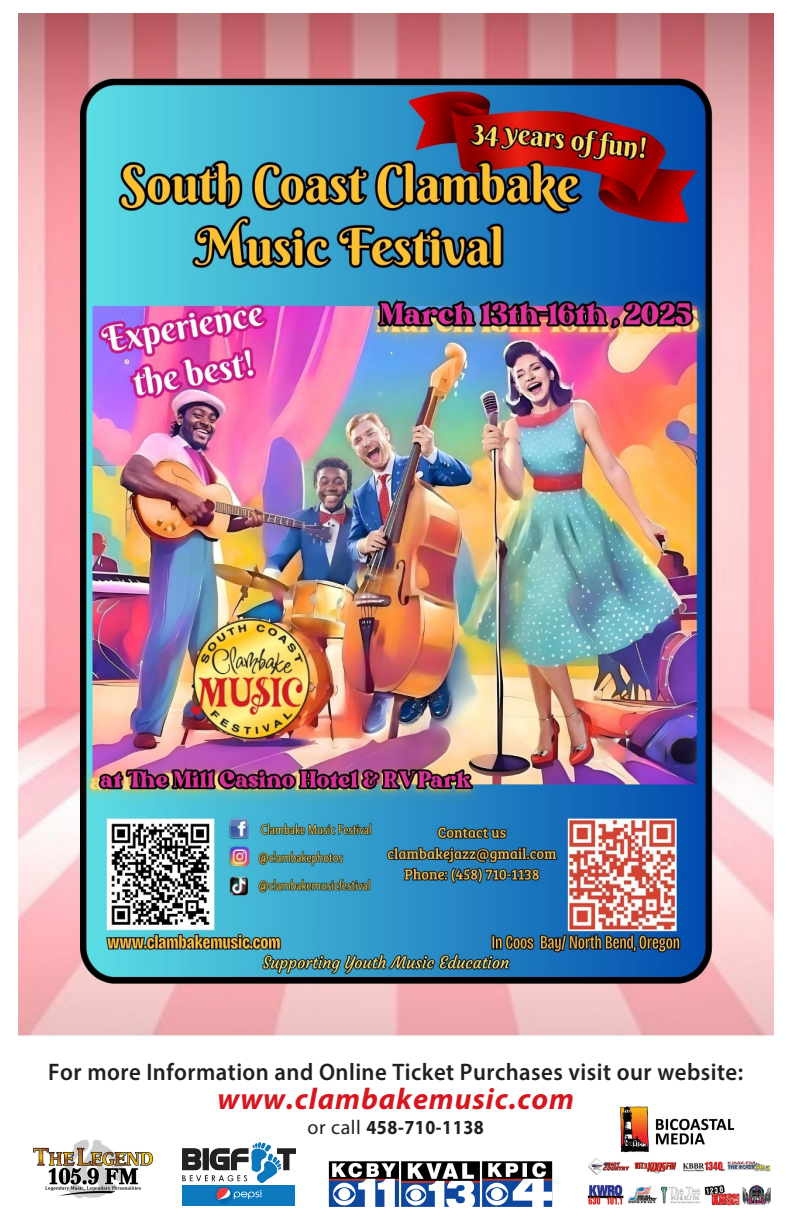
<style>
.page{position:relative;width:792px;height:1224px;background:#fff}
.page>*{position:absolute;margin:0;border:0;box-sizing:border-box;transform-origin:0 0}
.t1{font:italic 700 30px "Myriad Pro";letter-spacing:.03em;color:#d7171f}
.t2{font:600 24px "Myriad Pro";letter-spacing:.02em;color:#231f20;scale:.95 1}
.t3{font:700 20px "Myriad Pro";letter-spacing:.03em;color:#231f20;scale:.9 1}
.s1{font-weight:400}
</style>
<div class="page">
<img style="left:18px;top:13px;width:756px;height:1193px">
<div style="left:183px;top:1185px;width:112px;height:20px;background:#0c78be"></div>
<img style="left:182px;top:1142px;width:113px;height:40px">
<svg style="left:215px;top:1186px;width:47px;height:18px"></svg>
<img style="left:588px;top:1102px;width:183px;height:104px">
<img style="left:328px;top:1160px;width:226px;height:47px">
<img style="left:26px;top:1129px;width:130px;height:77px">
<p class="t2" style="left:48px;top:1057px;width:733px">For more Information and Online Ticket Purchases visit our website:</p>
<p class="t1" style="left:218px;top:1079px;width:358px">www.clambakemusic.com</p>
<p class="t3" style="left:308px;top:1114px;width:197px"><span class="s1">or call</span> 458-710-1138</p>
</div>
